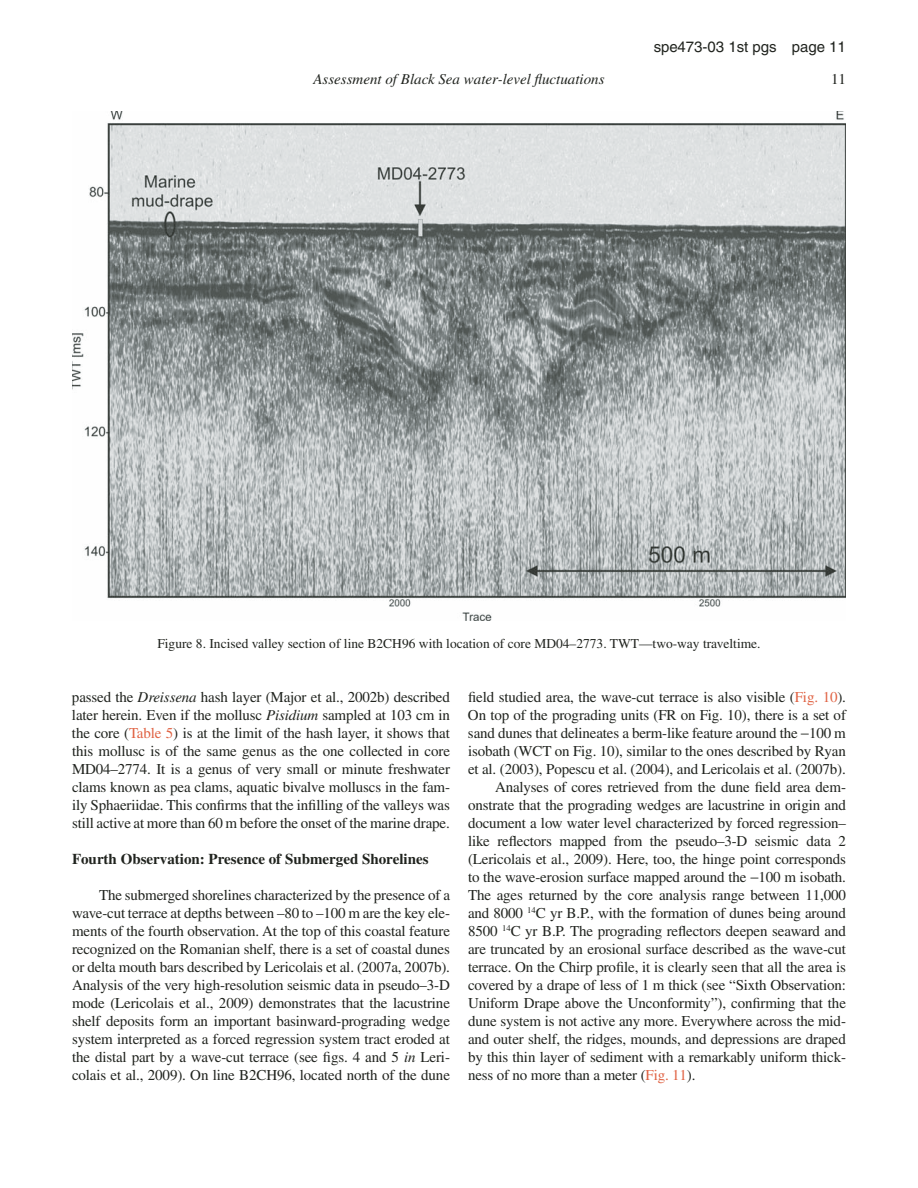
<style>
.page{position:relative;width:918px;height:1188px;background:#fff}
.page>*{position:absolute;margin:0;border:0;box-sizing:border-box;transform-origin:0 0}
.t1{font:15px/18px "Times";letter-spacing:-.01em;color:#20231e;text-align:justify}
.t2{font:700 15px "Times";color:#20231e}
.t3{font:italic 15px "Times";color:#20231e}
.t4{font:15px "Helvetica";color:#20231e}
.t5{font:13.5px "Times";color:#20231e}
.s1{font-style:italic}
.s2{color:#e06344}
</style>
<div class="page">
<img style="left:72px;top:111px;width:774px;height:509px">
<p class="t4" style="left:654px;top:38px;width:194px">spe 473-03 1st pgs page 11</p>
<p class="t3" style="left:313px;top:71px;width:293px">Assessment of Black Sea water-level fluctuations</p>
<p class="t1" style="left:831px;top:70px;width:16px">11</p>
<p class="t5" style="left:157px;top:636px;width:605px">Figure 8. Incised valley section of line B2CH96 with location of core MD04–2773. TWT—two-way traveltime.</p>
<p class="t1" style="left:72px;top:688px;width:380px">passed the <span class="s1">Dreissena</span> hash layer (Major et al., 2002b) described later herein. Even if the mollusc <span class="s1">Pisidium</span> sampled at 103 cm in the core (<span class="s2">Table 5</span>) is at the limit of the hash layer, it shows that this mollusc is of the same genus as the one collected in core MD04–2774. It is a genus of very small or minute freshwater clams known as pea clams, aquatic bivalve molluscs in the fam&shy;ily Sphaeriidae. This confirms that the infilling of the valleys was still active at more than 60 m before the onset of the marine drape.</p>
<p class="t2" style="left:72px;top:850px;width:358px">Fourth Observation: Presence of Submerged Shorelines</p>
<p class="t1" style="left:72px;top:886px;width:380px;text-indent:27px">The submerged shorelines characterized by the presence of a wave-cut terrace at depths between –80 to –100 m are the key ele&shy;ments of the fourth observation. At the top of this coastal feature recognized on the Romanian shelf, there is a set of coastal dunes or delta mouth bars described by Lericolais et al. (2007a, 2007b).<br>Analysis of the very high-resolution seismic data in pseudo–3-D mode (Lericolais et al., 2009) demonstrates that the lacustrine shelf deposits form an important basinward-prograding wedge system interpreted as a forced regression system tract eroded at the distal part by a wave-cut terrace (see figs. 4 and 5 <span class="s1">in</span> Leri&shy;colais et al., 2009). On line B2CH96, located north of the dune</p>
<p class="t1" style="left:468px;top:688px;width:379px">field studied area, the wave-cut terrace is also visible (<span class="s2">Fig. 10</span>).</p>
<p class="t1" style="left:468px;top:706px;width:379px">On top of the prograding units (FR on Fig. 10), there is a set of</p>
<p class="t1" style="left:468px;top:724px;width:380px">sand dunes that delineates a berm-like feature around the −100 m</p>
<p class="t1" style="left:468px;top:742px;width:380px">isobath (WCT on Fig. 10), similar to the ones described by Ryan</p>
<p class="t1" style="left:468px;top:760px;width:379px">et al. (2003), Popescu et al. (2004), and Lericolais et al. (2007b).</p>
<p class="t1" style="left:495px;top:778px;width:353px">Analyses of cores retrieved from the dune field area dem-</p>
<p class="t1" style="left:468px;top:796px;width:379px">onstrate that the prograding wedges are lacustrine in origin and</p>
<p class="t1" style="left:468px;top:814px;width:379px">document a low water level characterized by forced regression–</p>
<p class="t1" style="left:468px;top:832px;width:379px">like reflectors mapped from the pseudo–3-D seismic data 2</p>
<p class="t1" style="left:468px;top:850px;width:380px">(Lericolais et al., 2009). Here, too, the hinge point corresponds</p>
<p class="t1" style="left:468px;top:868px;width:380px">to the wave-erosion surface mapped around the −100 m isobath.</p>
<p class="t1" style="left:468px;top:886px;width:380px">The ages returned by the core analysis range between 11,000</p>
<p class="t1" style="left:468px;top:904px;width:379px">and 8000 <sup>14</sup>C yr B.P., with the formation of dunes being around</p>
<p class="t1" style="left:468px;top:922px;width:380px">8500 <sup>14</sup>C yr B.P. The prograding reflectors deepen seaward and</p>
<p class="t1" style="left:468px;top:940px;width:380px">are truncated by an erosional surface described as the wave-cut</p>
<p class="t1" style="left:468px;top:958px;width:380px">terrace. On the Chirp profile, it is clearly seen that all the area is</p>
<p class="t1" style="left:468px;top:976px;width:380px">covered by a drape of less of 1 m thick (see “Sixth Observation:</p>
<p class="t1" style="left:468px;top:994px;width:379px">Uniform Drape above the Unconformity”), confirming that the</p>
<p class="t1" style="left:468px;top:1012px;width:380px">dune system is not active any more. Everywhere across the mid-</p>
<p class="t1" style="left:468px;top:1030px;width:380px">and outer shelf, the ridges, mounds, and depressions are draped</p>
<p class="t1" style="left:468px;top:1048px;width:380px">by this thin layer of sediment with a remarkably uniform thick-</p>
<p class="t1" style="left:468px;top:1066px;width:229px">ness of no more than a meter (<span class="s2">Fig. 11</span>).</p>
</div>
